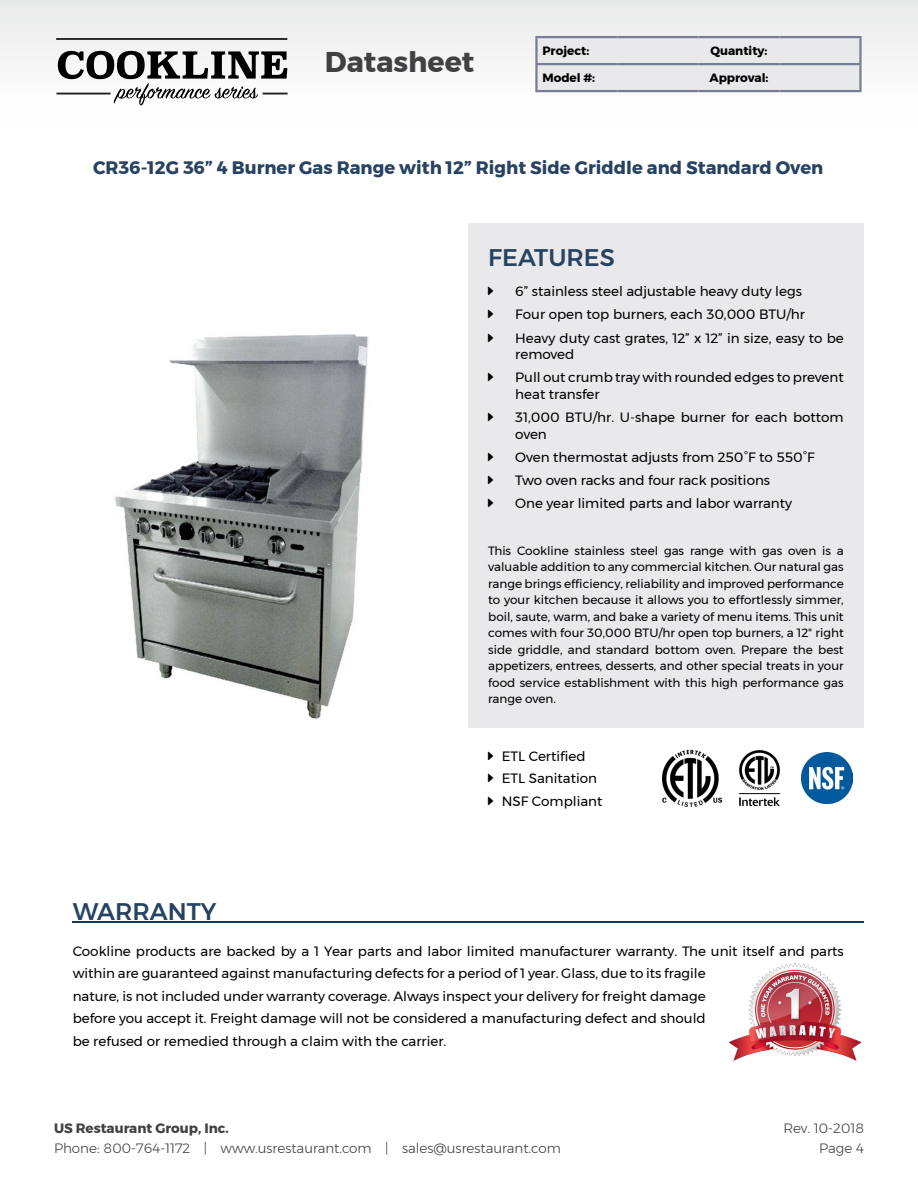
<style>
.page{position:relative;width:918px;height:1188px;background:#fff}
.page>*{position:absolute;margin:0;border:0;box-sizing:border-box;transform-origin:0 0}
.t1{font:700 28.5px "Montserrat";color:#414042}
.t2{font:500 24px "Montserrat";color:#284262}
.t3{font:700 18px "Montserrat";color:#284262}
.t4{font:13.5px/23.2px "Montserrat";color:#000}
.t5{font:300 13.5px/19.5px "Montserrat";color:#414042;text-align:right}
.t6{font:700 13.5px "Montserrat";color:#414042}
.t7{font:12px/16.5px "Montserrat";color:#000;text-align:justify}
.t8{font:700 12px "Montserrat";color:#000}
</style>
<div class="page">
<img style="left:115px;top:334px;width:254px;height:385px">
<div style="left:468px;top:223px;width:396px;height:504px;background:#e9e9ec"></div>
<img style="left:729px;top:963px;width:132px;height:98px">
<hr style="left:73px;top:921px;width:791px;height:2px;background:#133a5b">
<img style="left:663px;top:749px;width:59px;height:57px">
<img style="left:739px;top:750px;width:41px;height:57px">
<img style="left:802px;top:752px;width:50px;height:51px">
<div style="left:0;top:0;width:918px;height:127px;background:#f3f4f4"></div>
<div style="left:538px;top:38px;width:321px;height:52px;background:#e9e9ec"></div>
<hr style="left:535px;top:36px;width:82px;height:2px;background:#777d95">
<hr style="left:535px;top:38px;width:3px;height:25px;background:#777d95">
<hr style="left:617px;top:36px;width:81px;height:2px;background:#777d95">
<hr style="left:698px;top:36px;width:81px;height:2px;background:#777d95">
<hr style="left:779px;top:36px;width:83px;height:2px;background:#777d95">
<hr style="left:859px;top:38px;width:3px;height:25px;background:#777d95">
<hr style="left:535px;top:63px;width:82px;height:2px;background:#777d95">
<hr style="left:535px;top:65px;width:3px;height:25px;background:#777d95">
<hr style="left:617px;top:63px;width:81px;height:2px;background:#777d95">
<hr style="left:698px;top:63px;width:81px;height:2px;background:#777d95">
<hr style="left:779px;top:63px;width:83px;height:2px;background:#777d95">
<hr style="left:859px;top:65px;width:3px;height:25px;background:#777d95">
<hr style="left:535px;top:90px;width:82px;height:2px;background:#777d95">
<hr style="left:617px;top:90px;width:81px;height:2px;background:#777d95">
<hr style="left:698px;top:90px;width:81px;height:2px;background:#777d95">
<hr style="left:779px;top:90px;width:83px;height:2px;background:#777d95">
<hr style="left:56px;top:93px;width:55px;height:1px;background:#221f1f">
<hr style="left:56px;top:38px;width:231px;height:2px;background:#221f1f">
<svg style="left:58px;top:51px;width:230px;height:55px"></svg>
<h1 class="t1" style="left:325px;top:39px;width:151px">Datasheet</h1>
<p class="t8" style="left:542px;top:41px;width:48px">Project:</p>
<p class="t8" style="left:710px;top:41px;width:59px">Quantity:</p>
<p class="t8" style="left:542px;top:68px;width:54px">Model #:</p>
<p class="t8" style="left:709px;top:68px;width:61px">Approval:</p>
<h3 class="t3" style="left:93px;top:153px;width:732px">CR36-12G 36” 4 Burner Gas Range with 12” Right Side Griddle and Standard Oven</h3>
<h2 class="t2" style="left:488px;top:239px;width:128px">FEATURES</h2>
<p class="t4" style="left:515px;top:280px;width:330px">6” stainless steel adjustable heavy duty legs<br>Four open top burners, each 30,000 BTU/hr<br>Heavy duty cast grates, 12” x 12” in size, easy to be</p>
<p class="t4" style="left:515px;top:343px;width:330px">removed<br>Pull out crumb tray with rounded edges to prevent</p>
<p class="t4" style="left:515px;top:382px;width:330px">heat transfer<br>31,000 BTU/hr. U-shape burner for each bottom</p>
<p class="t4" style="left:515px;top:422px;width:301px">oven<br>Oven thermostat adjusts from 250°F to 550°F<br>Two oven racks and four rack positions<br>One year limited parts and labor warranty</p>
<p class="t7" style="left:488px;top:542px;width:357px">This Cookline stainless steel gas range with gas oven is a valuable addition to any commercial kitchen. Our natural gas range brings efficiency, reliability and improved performance to your kitchen because it allows you to effortlessly simmer, boil, saute, warm, and bake a variety of menu items. This unit comes with four 30,000 BTU/hr open top burners, a 12" right side griddle, and standard bottom oven. Prepare the best appetizers, entrees, desserts, and other special treats in your food service establishment with this high performance gas range oven.</p>
<p class="t4" style="left:502px;top:745px;width:102px;line-height:22.5px">ETL Certified<br>ETL Sanitation<br>NSF Compliant</p>
<h2 class="t2" style="left:73px;top:892px;width:145px">WARRANTY</h2>
<p class="t4" style="left:73px;top:939px;width:773px;line-height:22.5px">Cookline products are backed by a 1 Year parts and labor limited manufacturer warranty. The unit itself and parts within are guaranteed against manufacturing defects for a period of 1 year. Glass, due to its fragile<br>nature, is not included under warranty coverage. Always inspect your delivery for freight damage<br>before you accept it. Freight damage will not be considered a manufacturing defect and should<br>be refused or remedied through a claim with the carrier.</p>
<p class="t6" style="left:54px;top:1117px;width:176px">US Restaurant Group, Inc.</p>
<p class="t5" style="left:54px;top:1138px;width:508px">Phone: 800-764-1172 | www.usrestaurant.com | sales@usrestaurant.com</p>
<p class="t5" style="left:783px;top:1118px;width:82px">Rev. 10-2018<br>Page 4</p>
</div>
